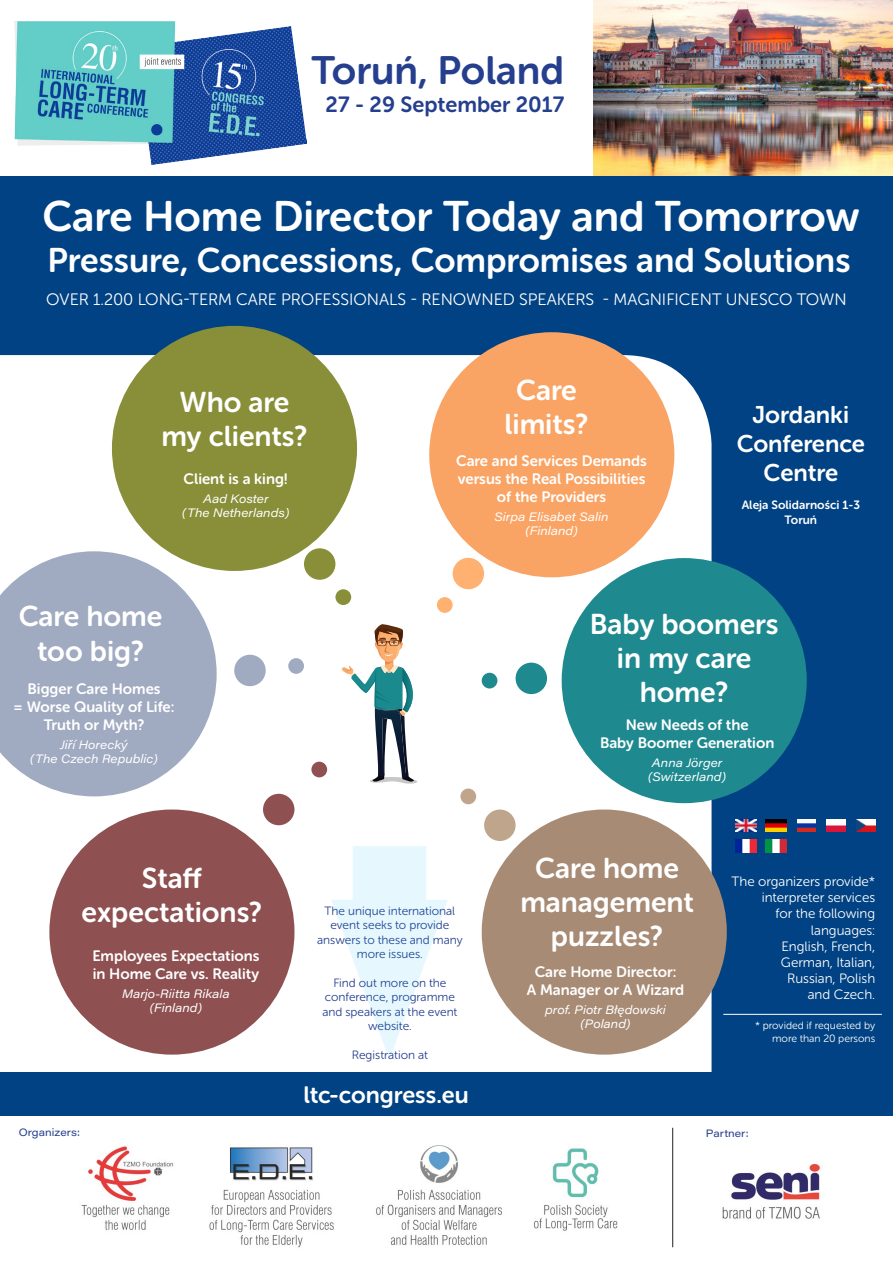
<style>
.page{position:relative;width:893px;height:1263px;background:#fff}
.page>*{position:absolute;margin:0;border:0;box-sizing:border-box;transform-origin:0 0}
.t1{font:42.45px "Museo Sans Rounded 700";color:#fff}
.t2{font:39.3px "Museo Sans Rounded 700";color:#253f8e}
.t3{font:34.05px "Museo Sans Rounded 700";color:#fff}
.Velký_nadpis{font:28.5px "Museo Sans Rounded 700";color:#fff}
.t4{font:24px "Museo Sans Rounded 700";color:#fff}
.t5{font:23.55px "Museo Sans Rounded 700";color:#fff}
.t6{font:21.9px "Museo Sans Rounded 700";color:#253f8e}
.t7{font:16.5px "Museo Sans Rounded 300";color:#fff}
.Paragraph_Style_1{font:15px/18px "Museo Sans Rounded 700";color:#fff}
.t8{font:13.5px/16.2px "Museo Sans Rounded 300";color:#fff;text-align:right}
.Paragraph_Style_2{font:italic 12px/14.4px "Acumin Pro Wide";color:#fff;text-align:center}
.t9{font:12px/14.4px "Museo Sans Rounded 300";color:#253f8e;text-align:center}
.t10{font:12px/14.4px "Museo Sans Rounded 700";color:#fff;text-align:center}
.t11{font:10.5px/12.6px "Museo Sans Rounded 300";color:#fff;text-align:right}
.t12{font:10.5px "Acumin Pro Wide";letter-spacing:.005em;color:#253f8e}
</style>
<div class="page">
<img style="left:14px;top:22px;width:293px;height:143px">
<img style="left:594px;top:0;width:299px;height:176px">
<div style="left:0;top:176px;width:893px;height:940px;background:#004283"></div>
<div style="left:0;top:355px;width:711px;height:717px;background:#fff"></div>
<div style="left:429px;top:332px;width:245px;height:245px;background:#f9a464;border-radius:50%"></div>
<div style="left:112px;top:326px;width:245px;height:245px;background:#888f38;border-radius:50%"></div>
<img style="left:209px;top:1147px;width:125px;height:101px">
<img style="left:376px;top:1145px;width:126px;height:100px">
<img style="left:533px;top:1148px;width:85px;height:83px">
<img style="left:722px;top:1163px;width:99px;height:56px">
<img style="left:81px;top:1146px;width:93px;height:84px">
<svg style="left:0;top:551px;width:217px;height:245px;background:#aeb7c8"></svg>
<div style="left:49px;top:809px;width:245px;height:246px;background:#8e5051;border-radius:50%"></div>
<div style="left:562px;top:558px;width:245px;height:245px;background:#1e898f;border-radius:50%"></div>
<div style="left:482px;top:809px;width:245px;height:246px;background:#a78b75;border-radius:50%"></div>
<div style="left:304px;top:548px;width:31px;height:32px;background:#888f38;border-radius:50%"></div>
<div style="left:335px;top:589px;width:16px;height:16px;background:#888f38;border-radius:50%"></div>
<div style="left:234px;top:655px;width:32px;height:31px;background:#a0aac0;border-radius:50%"></div>
<div style="left:288px;top:658px;width:16px;height:16px;background:#a0aac0;border-radius:50%"></div>
<div style="left:311px;top:762px;width:16px;height:15px;background:#8e5051;border-radius:50%"></div>
<div style="left:482px;top:673px;width:15px;height:15px;background:#1e898f;border-radius:50%"></div>
<div style="left:437px;top:597px;width:16px;height:16px;background:#ffb171;border-radius:50%"></div>
<div style="left:460px;top:788px;width:16px;height:16px;background:#bea58c;border-radius:50%"></div>
<div style="left:516px;top:663px;width:31px;height:31px;background:#1e898f;border-radius:50%"></div>
<div style="left:453px;top:558px;width:31px;height:31px;background:#ffb171;border-radius:50%"></div>
<div style="left:484px;top:809px;width:32px;height:32px;background:#bea58c;border-radius:50%"></div>
<div style="left:263px;top:794px;width:31px;height:31px;background:#8e5051;border-radius:50%"></div>
<hr style="left:672px;top:1128px;width:1px;height:119px;background:#231f20">
<div style="left:353px;top:846px;width:73px;height:100px;background:#e6f7fd"></div>
<svg style="left:331px;top:900px;width:117px;height:160px"></svg>
<img style="left:766px;top:819px;width:21px;height:12px">
<img style="left:736px;top:819px;width:20px;height:12px">
<img style="left:797px;top:819px;width:19px;height:12px">
<img style="left:826px;top:819px;width:20px;height:12px">
<img style="left:856px;top:819px;width:19px;height:13px">
<img style="left:736px;top:839px;width:20px;height:14px">
<img style="left:766px;top:839px;width:20px;height:14px">
<svg style="left:342px;top:624px;width:79px;height:160px;background:#c3cdcc"></svg>
<hr style="left:723px;top:1014px;width:159px;height:1px;background:#fff">
<p class="t2" style="left:311px;top:48px;width:254px">Toruń, Poland</p>
<p class="t6" style="left:326px;top:92px;width:240px">27 - 29 September 2017</p>
<p class="t1" style="left:42px;top:192px;width:819px">Care Home Director Today and Tomorrow</p>
<p class="t3" style="left:48px;top:241px;width:804px">Pressure, Concessions, Compromises and Solutions</p>
<p class="t7" style="left:46px;top:290px;width:802px">OVER 1.200 LONG-TERM CARE PROFESSIONALS - RENOWNED SPEAKERS - MAGNIFICENT UNESCO TOWN</p>
<p class="Velký_nadpis" style="left:180px;top:386px;width:111px">Who are</p>
<p class="Velký_nadpis" style="left:162px;top:420px;width:147px">my clients?</p>
<p class="Paragraph_Style_1" style="left:184px;top:470px;width:106px">Client is a king!</p>
<p class="Paragraph_Style_2" style="left:182px;top:491px;width:109px">Aad Koster<br>(The Netherlands)</p>
<p class="Velký_nadpis" style="left:19px;top:601px;width:145px">Care home</p>
<p class="Velký_nadpis" style="left:37px;top:635px;width:108px">too big?</p>
<p class="Paragraph_Style_1" style="left:28px;top:680px;width:134px">Bigger Care Homes</p>
<p class="Paragraph_Style_1" style="left:14px;top:698px;width:162px">= Worse Quality of Life:</p>
<p class="Paragraph_Style_1" style="left:44px;top:716px;width:102px">Truth or Myth?</p>
<p class="Paragraph_Style_2" style="left:30px;top:737px;width:129px">Jiří Horecký<br>(The Czech Republic)</p>
<p class="Velký_nadpis" style="left:516px;top:375px;width:62px">Care</p>
<p class="Velký_nadpis" style="left:504px;top:409px;width:85px">limits?</p>
<p class="Paragraph_Style_1" style="left:456px;top:452px;width:192px">Care and Services Demands versus the Real Possibilities</p>
<p class="Paragraph_Style_1" style="left:497px;top:488px;width:111px">of the Providers</p>
<p class="Paragraph_Style_2" style="left:494px;top:509px;width:116px">Sirpa Elisabet Salin (Finland)</p>
<p class="t4" style="left:753px;top:401px;width:98px">Jordanki</p>
<p class="t4" style="left:737px;top:430px;width:130px">Conference</p>
<p class="t4" style="left:764px;top:459px;width:76px">Centre</p>
<p class="t10" style="left:742px;top:498px;width:120px">Aleja Solidarności 1-3<br>Toruń</p>
<p class="Velký_nadpis" style="left:590px;top:608px;width:190px">Baby boomers</p>
<p class="Velký_nadpis" style="left:617px;top:642px;width:136px">in my care</p>
<p class="Velký_nadpis" style="left:640px;top:676px;width:90px">home?</p>
<p class="Paragraph_Style_1" style="left:626px;top:716px;width:124px">New Needs of the</p>
<p class="Paragraph_Style_1" style="left:600px;top:734px;width:176px">Baby Boomer Generation</p>
<p class="Paragraph_Style_2" style="left:648px;top:755px;width:79px">Anna Jörger (Switzerland)</p>
<p class="Velký_nadpis" style="left:142px;top:862px;width:62px">Staff</p>
<p class="Velký_nadpis" style="left:82px;top:896px;width:182px">expectations?</p>
<p class="Paragraph_Style_1" style="left:92px;top:947px;width:169px">Employees Expectations</p>
<p class="Paragraph_Style_1" style="left:93px;top:965px;width:168px">in Home Care vs. Reality</p>
<p class="Paragraph_Style_2" style="left:122px;top:986px;width:109px">Marjo-Riitta Rikala (Finland)</p>
<p class="t9" style="left:317px;top:904px;width:147px">The unique international event seeks to provide answers to these and many more issues.</p>
<p class="t9" style="left:322px;top:976px;width:137px">Find out more on the conference, programme and speakers at the event website.</p>
<p class="t9" style="left:352px;top:1048px;width:78px">Registration at</p>
<p class="Velký_nadpis" style="left:535px;top:852px;width:145px">Care home</p>
<p class="Velký_nadpis" style="left:520px;top:886px;width:175px">management</p>
<p class="Velký_nadpis" style="left:551px;top:920px;width:114px">puzzles?</p>
<p class="Paragraph_Style_1" style="left:535px;top:963px;width:143px">Care Home Director:</p>
<p class="Paragraph_Style_1" style="left:527px;top:981px;width:159px">A Manager or A Wizard</p>
<p class="Paragraph_Style_2" style="left:545px;top:1002px;width:122px">prof. Piotr Błędowski (Poland)</p>
<p class="t8" style="left:732px;top:873px;width:145px">The organizers provide* interpreter services<br>for the following languages:</p>
<p class="t8" style="left:781px;top:938px;width:96px">English, French,<br>German, Italian,<br>Russian, Polish and Czech.</p>
<p class="t11" style="left:755px;top:1019px;width:122px">* provided if requested by more than 20 persons</p>
<p class="t5" style="left:303px;top:1082px;width:167px">ltc-congress.eu</p>
<p class="t12" style="left:19px;top:1124px;width:63px">Organizers:</p>
<p class="t12" style="left:706px;top:1125px;width:44px">Partner:</p>
</div>
